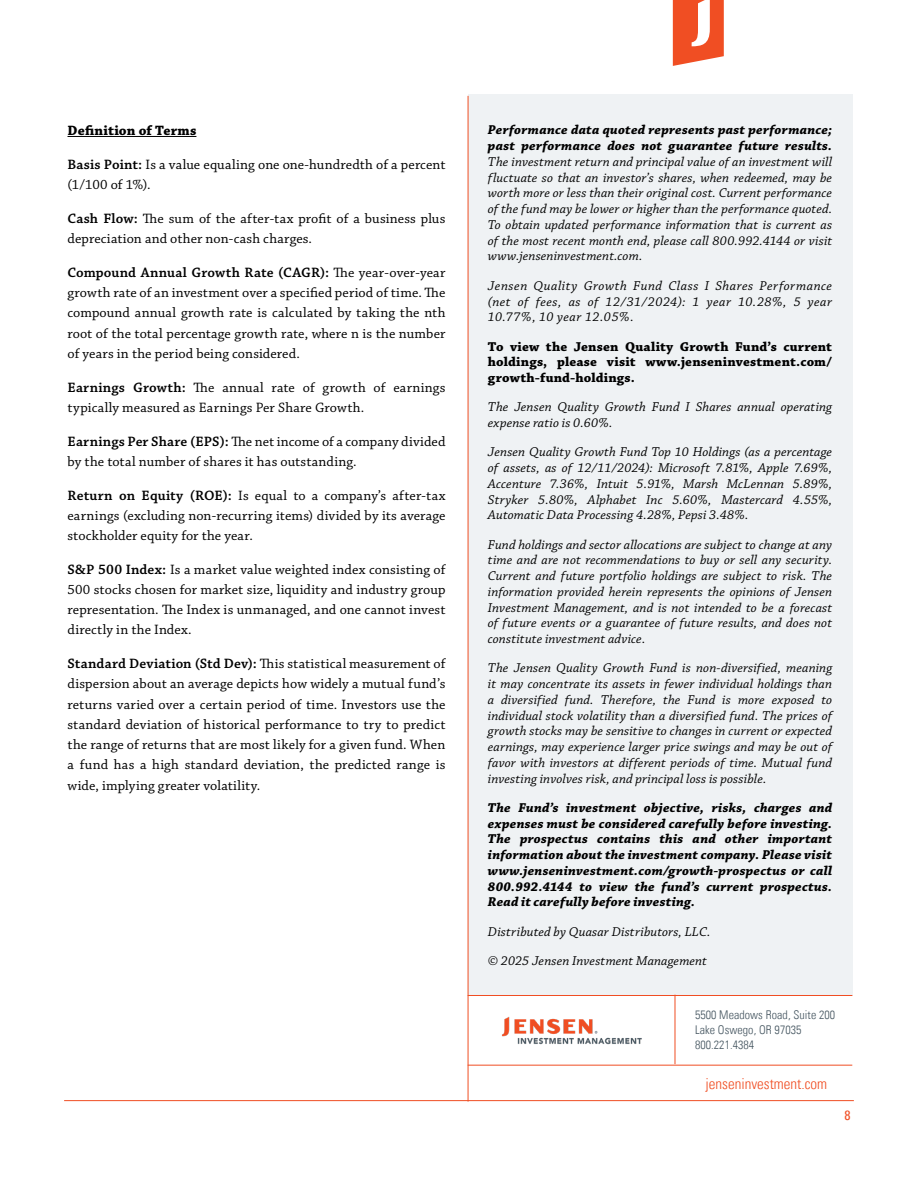
<style>
.page{position:relative;width:918px;height:1188px;background:#fff}
.page>*{position:absolute;margin:0;border:0;box-sizing:border-box;transform-origin:0 0}
.t1{font:300 condensed 15px "Univers LT";color:#f04e23}
.t2{font:14.25px/20.2px "Chaparral Pro";letter-spacing:.01em;color:#000}
.t3{font:700 14.25px "Chaparral Pro";letter-spacing:.01em;color:#000}
.t4{font:italic 13.5px/15.8px "Chaparral Pro";letter-spacing:.01em;color:#000;text-align:justify}
.t5{font:italic 700 13.5px/15.8px "Chaparral Pro";letter-spacing:.015em;color:#000}
.t6{font:700 13.5px/15.8px "Chaparral Pro";letter-spacing:.015em;color:#000;text-align:justify}
.t7{font:condensed 13.5px "Univers LT";color:#f04e23}
.t8{font:300 condensed 12px/15px "Univers LT";letter-spacing:.005em;color:#455560}
.s1{font-family:"Chaparral Pro Semibold Capt"}
</style>
<div class="page">
<svg style="left:673px;top:0;width:51px;height:66px"></svg>
<hr style="left:64px;top:1100px;width:790px;height:1px;background:#f04e23">
<div style="left:468px;top:94px;width:384px;height:901px;background:#eff2f4"></div>
<hr style="left:468px;top:1065px;width:384px;height:1px;background:#f04e23">
<hr style="left:468px;top:995px;width:384px;height:1px;background:#f04e23">
<hr style="left:675px;top:995px;width:1px;height:69px;background:#f04e23">
<img style="left:502px;top:1017px;width:140px;height:28px">
<hr style="left:468px;top:96px;width:1px;height:1006px;background:#f04e23">
<hr style="left:68px;top:136px;width:128px;height:1px;background:#000">
<h2 class="t3" style="left:68px;top:122px;width:130px">Definition of Terms</h2>
<p class="t2" style="left:68px;top:155px;width:380px"><span class="s1">Basis Point:</span> Is a value equaling one one-hundredth of a percent (1/100 of 1%).</p>
<p class="t2" style="left:68px;top:209px;width:380px"><span class="s1">Cash Flow:</span> The sum of the after-tax profit of a business plus depreciation and other non-cash charges.</p>
<p class="t2" style="left:68px;top:263px;width:380px;text-align:justify"><span class="s1">Compound Annual Growth Rate (CAGR):</span> The year-over-year growth rate of an investment over a specified period of time. The compound annual growth rate is calculated by taking the nth root of the total percentage growth rate, where n is the number of years in the period being considered.</p>
<p class="t2" style="left:68px;top:377px;width:379px"><span class="s1">Earnings Growth:</span> The annual rate of growth of earnings typically measured as Earnings Per Share Growth.</p>
<p class="t2" style="left:68px;top:431px;width:380px"><span class="s1">Earnings Per Share (EPS):</span> The net income of a company divided by the total number of shares it has outstanding.</p>
<p class="t2" style="left:68px;top:485px;width:380px;text-align:justify"><span class="s1">Return on Equity (ROE):</span> Is equal to a company’s after-tax earnings (excluding non-recurring items) divided by its average stockholder equity for the year.</p>
<p class="t2" style="left:68px;top:560px;width:380px;text-align:justify"><span class="s1">S&amp;P 500 Index:</span> Is a market value weighted index consisting of 500 stocks chosen for market size, liquidity and industry group representation. The Index is unmanaged, and one cannot invest directly in the Index.</p>
<p class="t2" style="left:68px;top:654px;width:380px;text-align:justify"><span class="s1">Standard Deviation (Std Dev):</span> This statistical measurement of dispersion about an average depicts how widely a mutual fund’s returns varied over a certain period of time. Investors use the standard deviation of historical performance to try to predict the range of returns that are most likely for a given fund. When a fund has a high standard deviation, the predicted range is wide, implying greater volatility.</p>
<p class="t5" style="left:488px;top:123px;width:346px">Performance data quoted represents past performance; past performance does not guarantee future results.</p>
<p class="t4" style="left:488px;top:154px;width:346px">The investment return and principal value of an investment will fluctuate so that an investor’s shares, when redeemed, may be worth more or less than their original cost. Current performance of the fund may be lower or higher than the performance quoted.<br>To obtain updated performance information that is current as of the most recent month end, please call 800.992.4144 or visit www.jenseninvestment.com.</p>
<p class="t4" style="left:488px;top:278px;width:346px">Jensen Quality Growth Fund Class I Shares Performance (net of fees, as of 12/31/2024): 1 year 10.28%, 5 year 10.77%, 10 year 12.05%.</p>
<p class="t6" style="left:488px;top:339px;width:346px">To view the Jensen Quality Growth Fund’s current holdings, please visit www.jenseninvestment.com/ growth-fund-holdings.</p>
<p class="t4" style="left:488px;top:400px;width:346px">The Jensen Quality Growth Fund I Shares annual operating expense ratio is 0.60%.</p>
<p class="t4" style="left:488px;top:445px;width:346px">Jensen Quality Growth Fund Top 10 Holdings (as a percentage of assets, as of 12/11/2024): Microsoft 7.81%, Apple 7.69%, Accenture 7.36%, Intuit 5.91%, Marsh McLennan 5.89%, Stryker 5.80%, Alphabet Inc 5.60%, Mastercard 4.55%, Automatic Data Processing 4.28%, Pepsi 3.48%.</p>
<p class="t4" style="left:488px;top:537px;width:346px">Fund holdings and sector allocations are subject to change at any time and are not recommendations to buy or sell any security.<br>Current and future portfolio holdings are subject to risk. The information provided herein represents the opinions of Jensen Investment Management, and is not intended to be a forecast of future events or a guarantee of future results, and does not constitute investment advice.</p>
<p class="t4" style="left:488px;top:661px;width:346px">The Jensen Quality Growth Fund is non-diversified, meaning it may concentrate its assets in fewer individual holdings than a diversified fund. Therefore, the Fund is more exposed to individual stock volatility than a diversified fund. The prices of growth stocks may be sensitive to changes in current or expected earnings, may experience larger price swings and may be out of favor with investors at different periods of time. Mutual fund investing involves risk, and principal loss is possible.</p>
<p class="t5" style="left:488px;top:800px;width:346px;text-align:justify">The Fund’s investment objective, risks, charges and expenses must be considered carefully before investing.<br>The prospectus contains this and other important information about the investment company. Please visit www.jenseninvestment.com/growth-prospectus or call 800.992.4144 to view the fund’s current prospectus.<br>Read it carefully before investing.</p>
<p class="t4" style="left:488px;top:924px;width:224px">Distributed by Quasar Distributors, LLC.</p>
<p class="t4" style="left:488px;top:953px;width:221px">© 2025 Jensen Investment Management</p>
<p class="t8" style="left:695px;top:1008px;width:142px">5500 Meadows Road, Suite 200<br>Lake Oswego, OR 97035</p>
<p class="t8" style="left:695px;top:1038px;width:61px">800.221.4384</p>
<p class="t1" style="left:706px;top:1075px;width:123px">jenseninvestment.com</p>
<p class="t7" style="left:844px;top:1107px;width:8px">8</p>
</div>
